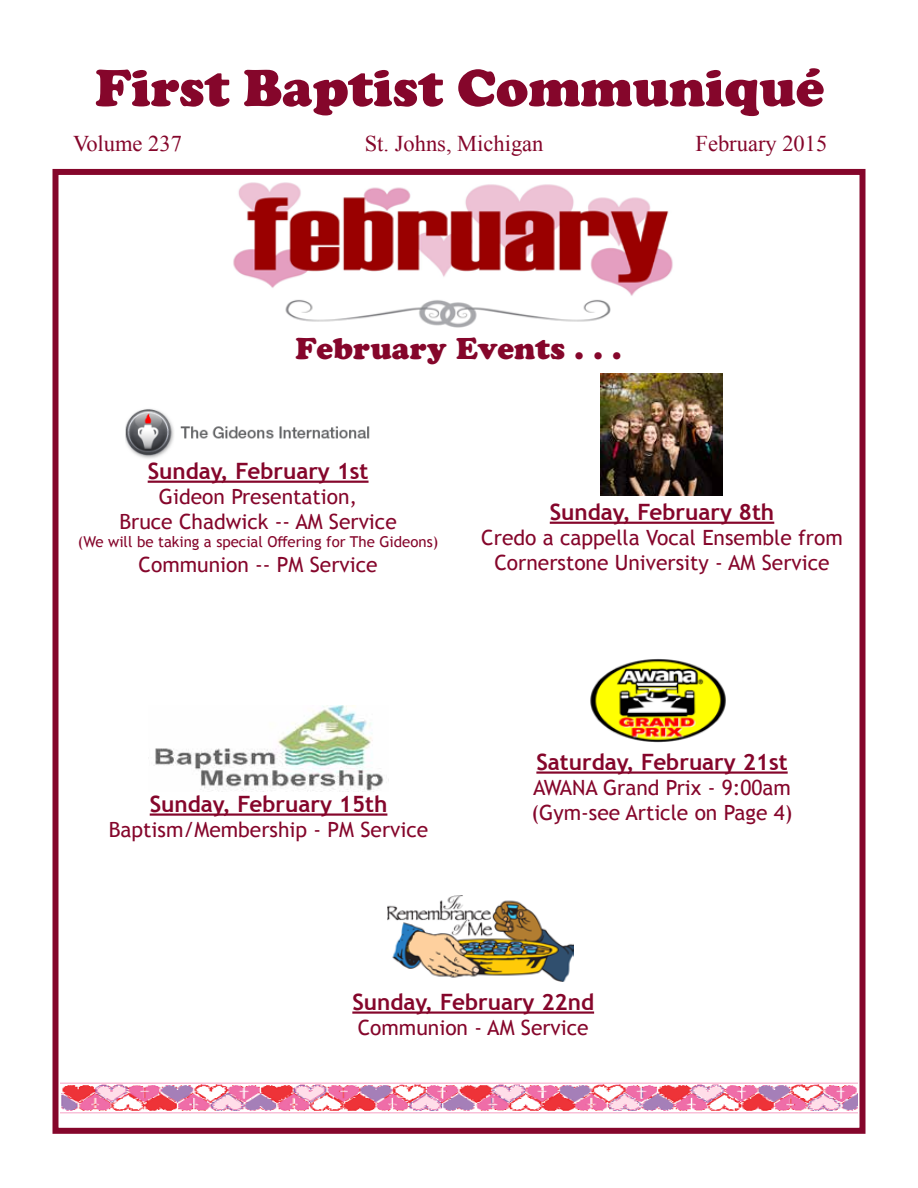
<style>
.page{position:relative;width:918px;height:1188px;background:#fff}
.page>*{position:absolute;margin:0;border:0;box-sizing:border-box;transform-origin:0 0}
.t1{font:900 54px "Cooper";color:#85062b}
.t2{font:30px "Cooper Black Std";color:#85062b}
.t3{font:700 22.5px "Trebuchet MS";color:#85062b}
.t4{font:22.5px "Times New Roman";color:#85062b}
.t5{font:21px/25.2px "Trebuchet MS";color:#85062b;text-align:center}
.t6{font:15px "Trebuchet MS";color:#85062b}
</style>
<div class="page">
<div style="left:52px;top:169px;width:814px;height:965px;border:6px solid #85062b"></div>
<hr style="left:148px;top:481px;width:221px;height:2px;background:#85062b">
<img style="left:61px;top:1082px;width:796px;height:32px">
<img style="left:233px;top:182px;width:440px;height:146px">
<img style="left:600px;top:374px;width:123px;height:122px">
<hr style="left:550px;top:522px;width:224px;height:2px;background:#85062b">
<hr style="left:150px;top:813px;width:237px;height:3px;background:#85062b">
<img style="left:155px;top:705px;width:234px;height:86px">
<img style="left:387px;top:896px;width:186px;height:86px">
<hr style="left:352px;top:1011px;width:242px;height:3px;background:#85062b">
<hr style="left:536px;top:771px;width:252px;height:3px;background:#85062b">
<img style="left:590px;top:659px;width:136px;height:84px">
<img style="left:125px;top:409px;width:245px;height:50px">
<h1 class="t1" style="left:95px;top:56px;width:731px">First Baptist Communiqué</h1>
<p class="t4" style="left:73px;top:128px;width:110px">Volume 237</p>
<p class="t4" style="left:365px;top:128px;width:180px">St. Johns, Michigan</p>
<p class="t4" style="left:696px;top:128px;width:133px">February 2015</p>
<h2 class="t2" style="left:296px;top:330px;width:328px">February Events . . .</h2>
<p class="t3" style="left:148px;top:457px;width:222px">Sunday, February 1st</p>
<p class="t5" style="left:119px;top:484px;width:279px">Gideon Presentation,<br>Bruce Chadwick -- AM Service</p>
<p class="t6" style="left:78px;top:532px;width:362px">(We will be taking a special Offering for The Gideons)</p>
<p class="t5" style="left:139px;top:552px;width:241px">Communion -- PM Service</p>
<p class="t3" style="left:550px;top:498px;width:226px">Sunday, February 8th</p>
<p class="t5" style="left:481px;top:525px;width:363px">Credo a cappella Vocal Ensemble from<br>Cornerstone University - AM Service</p>
<p class="t3" style="left:150px;top:790px;width:239px">Sunday, February 15th</p>
<p class="t5" style="left:109px;top:817px;width:321px">Baptism/Membership - PM Service</p>
<p class="t3" style="left:536px;top:748px;width:253px">Saturday, February 21st</p>
<p class="t5" style="left:531px;top:775px;width:263px;text-align:left">AWANA Grand Prix - 9:00am (Gym-see Article on Page 4)</p>
<p class="t3" style="left:352px;top:988px;width:243px">Sunday, February 22nd</p>
<p class="t5" style="left:358px;top:1015px;width:233px">Communion - AM Service</p>
</div>
